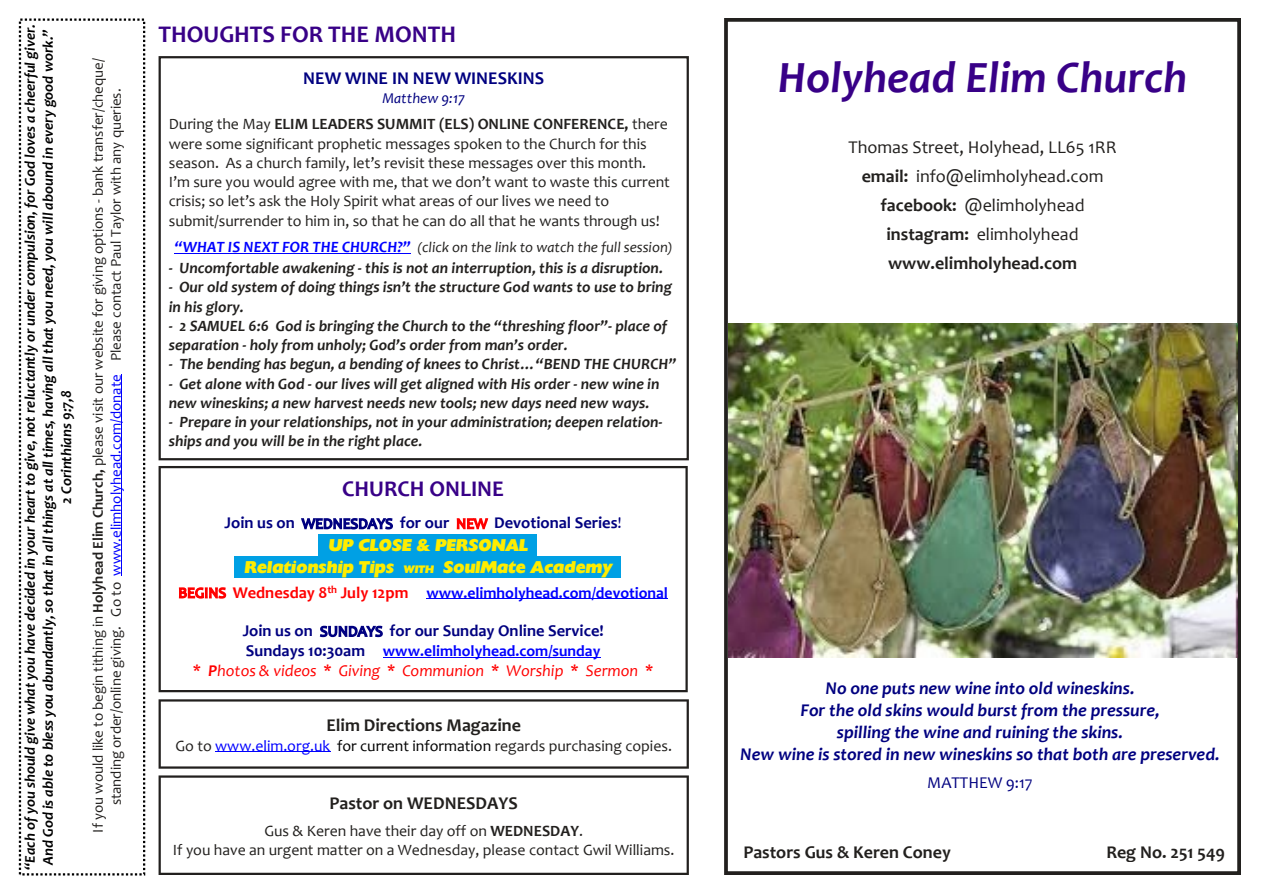
<style>
.page{position:relative;width:1263px;height:893px;background:#fff}
.page>*{position:absolute;margin:0;border:0;box-sizing:border-box;transform-origin:0 0}
.t1{font:italic 700 45px "Candara";color:#380087}
.t2{font:700 24px "Candara";color:#380087}
.t3{font:700 22.5px "Candara";color:#380087}
.t4{font:italic 700 18px/22px "Candara";color:#000080;text-align:center}
.t5{font:18px/29.1px "Candara";color:#22201e;text-align:center}
.t6{font:700 18px "Candara";color:#22201e}
.t7{font:700 18px "Candara";color:#000080}
.t8{font:700 16.5px "Candara";color:#000080}
.t9{font:italic 16.5px/21.1px "Chanson Heavy SF Bold";color:#ffed00;text-align:center}
.t10{font:italic 16.5px "Candara";color:#f00}
.t11{font:16.5px "Candara";color:#000080}
.t12{font:italic 700 15.75px/19.2px "Candara";color:#22201e}
.t13{font:15.75px/19.2px "Candara";color:#22201e;text-align:center}
.t14{font:700 15.75px "Candara";color:#00f}
.t15{font:italic 15px "Candara";color:#22201e}
.t16{font:italic 15px "Candara";color:#000080}
.t17{font:italic 700 14.85px/18.1px "Candara";color:#000;text-align:center}
.t18{font:14.85px/18.1px "Candara";color:#22201e;text-align:center}
.s1{font-weight:700}
.s2{color:#00f}
.s3{font-weight:700;font-size:15.75px;color:#00f}
.s4{font-size:13.5px}
.s5{font-weight:400;font-size:15px}
.s6{font-weight:400;font-size:15px;color:#f00}
.s7{font-weight:400}
.s8{font-size:10.5px}
.s9{font-size:16.5px;color:#f00}
.s10{font-size:16.5px;color:#000080}
.s11{font-weight:700;font-style:normal}
.s12{color:#000}
</style>
<div class="page">
<div style="left:724px;top:18px;width:517px;height:857px;background:#fff;border:4px solid #22201e"></div>
<svg style="left:159px;top:466px;width:529px;height:226px"></svg>
<div style="left:319px;top:535px;width:209px;height:21px;background:#00a0e4"></div>
<div style="left:528px;top:535px;width:9px;height:21px;background:#00a0e4"></div>
<div style="left:235px;top:556px;width:168px;height:21px;background:#00a0e4"></div>
<div style="left:403px;top:556px;width:31px;height:21px;background:#00a0e4"></div>
<div style="left:434px;top:556px;width:9px;height:21px;background:#00a0e4"></div>
<div style="left:443px;top:556px;width:169px;height:21px;background:#00a0e4"></div>
<div style="left:612px;top:556px;width:9px;height:21px;background:#00a0e4"></div>
<hr style="left:426px;top:599px;width:242px;height:1px;background:#00f">
<hr style="left:383px;top:657px;width:217px;height:1px;background:#00f">
<svg style="left:159px;top:699px;width:530px;height:70px"></svg>
<hr style="left:215px;top:752px;width:115px;height:1px;background:#00f">
<svg style="left:159px;top:775px;width:530px;height:100px"></svg>
<div style="left:159px;top:56px;width:530px;height:404px;border:2px solid #22201e"></div>
<div style="left:19px;top:19px;width:126px;height:856px;border:2px dashed #000"></div>
<hr style="left:122px;top:374px;width:1px;height:202px;background:#00f">
<hr style="left:175px;top:253px;width:236px;height:1px;background:#00f">
<img style="left:728px;top:323px;width:510px;height:335px">
<p class="t17" style="left:22px;top:870px;width:848px;rotate:-90deg">“Each of you should give what you have decided in your heart to give, not reluctantly or under compulsion, for God loves a cheerful giver.<br>And God is able to bless you abundantly, so that in all things at all times, having all that you need, you will abound in every good work.”<br>2 Corinthians 9:7,8</p>
<p class="t18" style="left:90px;top:832px;width:776px;rotate:-90deg">If you would like to begin tithing in <span class="s1">Holyhead Elim Church,</span> please visit our website for giving options - bank transfer/cheque/ standing order/online giving. Go to <span class="s2">www.elimholyhead.com/donate</span> Please contact Paul Taylor with any queries.</p>
<h2 class="t2" style="left:159px;top:25px;width:299px">THOUGHTS FOR THE MONTH</h2>
<p class="t7" style="left:303px;top:71px;width:242px">NEW WINE IN NEW WINESKINS</p>
<p class="t16" style="left:382px;top:92px;width:84px">Matthew 9:17</p>
<p class="t13" style="left:169px;top:116px;width:503px;text-align:left">During the May <span class="s1">ELIM LEADERS SUMMIT (ELS) ONLINE CONFERENCE,</span> there were some significant prophetic messages spoken to the Church for this season. As a church family, let’s revisit these messages over this month.<br>I’m sure you would agree with me, that we don’t want to waste this current crisis; so let’s ask the Holy Spirit what areas of our lives we need to submit/surrender to him in, so that he can do all that he wants through us!</p>
<p class="t15" style="left:175px;top:241px;width:499px"><span class="s3">“WHAT IS NEXT FOR THE CHURCH?”</span> <span class="s4">(</span>click on the link to watch the full session<span class="s4">)</span></p>
<p class="t12" style="left:169px;top:260px;width:496px">- Uncomfortable awakening - this is not an interruption, this is a disruption.</p>
<p class="t12" style="left:169px;top:279px;width:505px">- Our old system of doing things isn’t the structure God wants to use to bring in his glory.</p>
<p class="t12" style="left:169px;top:318px;width:500px">- 2 SAMUEL 6:6 God is bringing the Church to the “threshing floor”- place of separation - holy from unholy; God’s order from man’s order.</p>
<p class="t12" style="left:169px;top:356px;width:509px">- The bending has begun, a bending of knees to Christ…“BEND THE CHURCH”</p>
<p class="t12" style="left:169px;top:375px;width:492px">- Get alone with God - our lives will get aligned with His order - new wine in new wineskins; a new harvest needs new tools; new days need new ways.</p>
<p class="t12" style="left:169px;top:414px;width:495px">- Prepare in your relationships, not in your administration; deepen relation&shy;ships and you will be in the right place.</p>
<h3 class="t3" style="left:342px;top:479px;width:163px">CHURCH ONLINE</h3>
<p class="t8" style="left:225px;top:516px;width:399px">Join us on <span class="s5">WEDNESDAYS</span> for our <span class="s6">NEW</span> Devotional Series<span class="s7">!</span></p>
<p class="t9" style="left:244px;top:537px;width:369px">UP CLOSE &amp; PERSONAL<br>Relationship Tips <span class="s8">WITH</span> SoulMate Academy</p>
<p class="t14" style="left:178px;top:586px;width:491px"><span class="s6">BEGINS</span> <span class="s9">Wednesday 8</span><sup>th</sup> <span class="s9">July 12pm</span> www.elimholyhead.com/devotional</p>
<p class="t8" style="left:243px;top:624px;width:362px">Join us on <span class="s5">SUNDAYS</span> for our Sunday Online Service!</p>
<p class="t14" style="left:246px;top:645px;width:356px"><span class="s10">Sundays 10:30am</span> www.elimholyhead.com/sunday</p>
<p class="t10" style="left:193px;top:664px;width:462px"><span class="s11">*</span> <span class="s1">P</span>hotos &amp; videos <span class="s11">*</span> Giving <span class="s11">*</span> Communion <span class="s11">*</span> Worship <span class="s11">*</span> Sermon <span class="s11">*</span></p>
<p class="t6" style="left:326px;top:718px;width:196px">Elim Directions Magazine</p>
<p class="t13" style="left:175px;top:738px;width:498px">Go to <span class="s2">www.elim.org.uk</span> <span class="s12">for current information</span> regards purchasing copies.</p>
<p class="t6" style="left:330px;top:796px;width:190px">Pastor on WEDNESDAYS</p>
<p class="t13" style="left:173px;top:823px;width:503px">Gus &amp; Keren have their day off on <span class="s1">WEDNESDAY</span>.<br>If you have an urgent matter on a Wednesday, please contact Gwil Williams.</p>
<h1 class="t1" style="left:778px;top:60px;width:411px">Holyhead Elim Church</h1>
<p class="t5" style="left:848px;top:134px;width:270px">Thomas Street, Holyhead, LL65 1RR <span class="s1">email:</span> info@elimholyhead.com <span class="s1">facebook:</span> @elimholyhead <span class="s1">instagram:</span> elimholyhead <span class="s1">www.elimholyhead.com</span></p>
<p class="t4" style="left:740px;top:679px;width:481px">No one puts new wine into old wineskins.<br>For the old skins would burst from the pressure,<br>spilling the wine and ruining the skins.<br>New wine is stored in new wineskins so that both are preserved.</p>
<p class="t11" style="left:927px;top:776px;width:107px">MATTHEW 9:17</p>
<p class="t6" style="left:743px;top:845px;width:209px">Pastors Gus &amp; Keren Coney</p>
<p class="t6" style="left:1106px;top:845px;width:120px">Reg No. 251 549</p>
</div>
